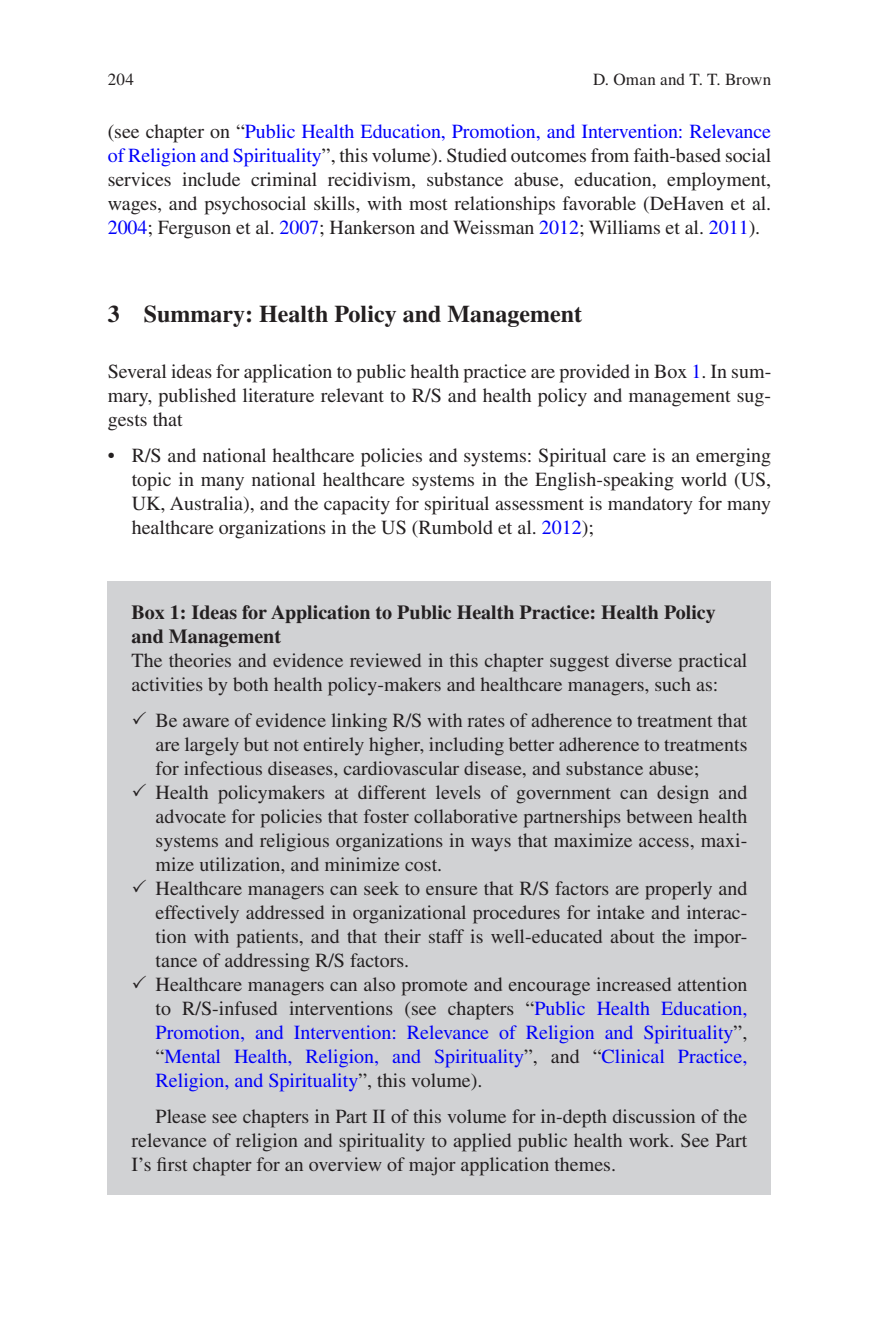
<style>
.page{position:relative;width:879px;height:1333px;background:#fff}
.page>*{position:absolute;margin:0;border:0;box-sizing:border-box;transform-origin:0 0}
.t1{font:700 24px "Cjngdk Qcstxx Times LT Std";color:#231f20}
.t2{font:20px/24px "Gnvwvd Qjdgmk Times LT Std";color:#231f20;text-align:justify}
.t3{font:700 20px/24px "Cjngdk Qcstxx Times LT Std";color:#231f20}
.t4{font:17px "Bqnwjm Hvsbrx Times LT Std";letter-spacing:.015em;color:#231f20}
.t5{font:17px "Gnvwvd Qjdgmk Times LT Std";color:#231f20}
.s1{color:#0000fa}
</style>
<div class="page">
<div style="left:108px;top:581px;width:663px;height:613px;background:#d1d2d4"></div>
<p class="t4" style="left:593px;top:70px;width:180px">D. Oman and T. T. Brown</p>
<p class="t5" style="left:108px;top:70px;width:28px">204</p>
<p class="t2" style="left:108px;top:119px;width:665px">(see chapter on “<span class="s1">Public Health Education, Promotion, and Intervention: Relevance of Religion and Spirituality</span>”, this volume). Studied outcomes from faith-based social services include criminal recidivism, substance abuse, education, employment, wages, and psychosocial skills, with most relationships favorable (DeHaven et al.<br><span class="s1">2004</span>; Ferguson et al. <span class="s1">2007</span>; Hankerson and Weissman <span class="s1">2012</span>; Williams et al. <span class="s1">2011</span>).</p>
<p class="t1" style="left:108px;top:300px;width:476px">3 Summary: Health Policy and Management</p>
<p class="t2" style="left:108px;top:359px;width:665px">Several ideas for application to public health practice are provided in Box <span class="s1">1</span>. In sum&shy;mary, published literature relevant to R/S and health policy and management sug&shy;gests that</p>
<p class="t2" style="left:132px;top:443px;width:641px;text-indent:-24px">• R/S and national healthcare policies and systems: Spiritual care is an emerging topic in many national healthcare systems in the English-speaking world (US, UK, Australia), and the capacity for spiritual assessment is mandatory for many healthcare organizations in the US (Rumbold et al. <span class="s1">2012</span>);</p>
<p class="t3" style="left:132px;top:599px;width:586px">Box 1: Ideas for Application to Public Health Practice: Health Policy and Management</p>
<p class="t2" style="left:132px;top:647px;width:617px">The theories and evidence reviewed in this chapter suggest diverse practical activities by both health policy-makers and healthcare managers, such as:</p>
<p class="t2" style="left:156px;top:707px;width:593px;text-align:left">Be aware of evidence linking R/S with rates of adherence to treatment that are largely but not entirely higher, including better adherence to treatments for infectious diseases, cardiovascular disease, and substance abuse; Health policymakers at different levels of government can design and advocate for policies that foster collaborative partnerships between health systems and religious organizations in ways that maximize access, maxi&shy;mize utilization, and minimize cost.<br>Healthcare managers can seek to ensure that R/S factors are properly and effectively addressed in organizational procedures for intake and interac&shy;tion with patients, and that their staff is well-educated about the impor&shy;tance of addressing R/S factors.<br>Healthcare managers can also promote and encourage increased attention to R/S-infused interventions (see chapters “<span class="s1">Public Health Education, Promotion, and Intervention: Relevance of Religion and Spirituality</span>”, “<span class="s1">Mental Health, Religion, and Spirituality</span>”, and “<span class="s1">Clinical Practice, Religion, and Spirituality</span>”, this volume).</p>
<p class="t2" style="left:132px;top:1103px;width:617px;text-indent:24px">Please see chapters in Part II of this volume for in-depth discussion of the relevance of religion and spirituality to applied public health work. See Part I’s first chapter for an overview of major application themes.</p>
</div>
